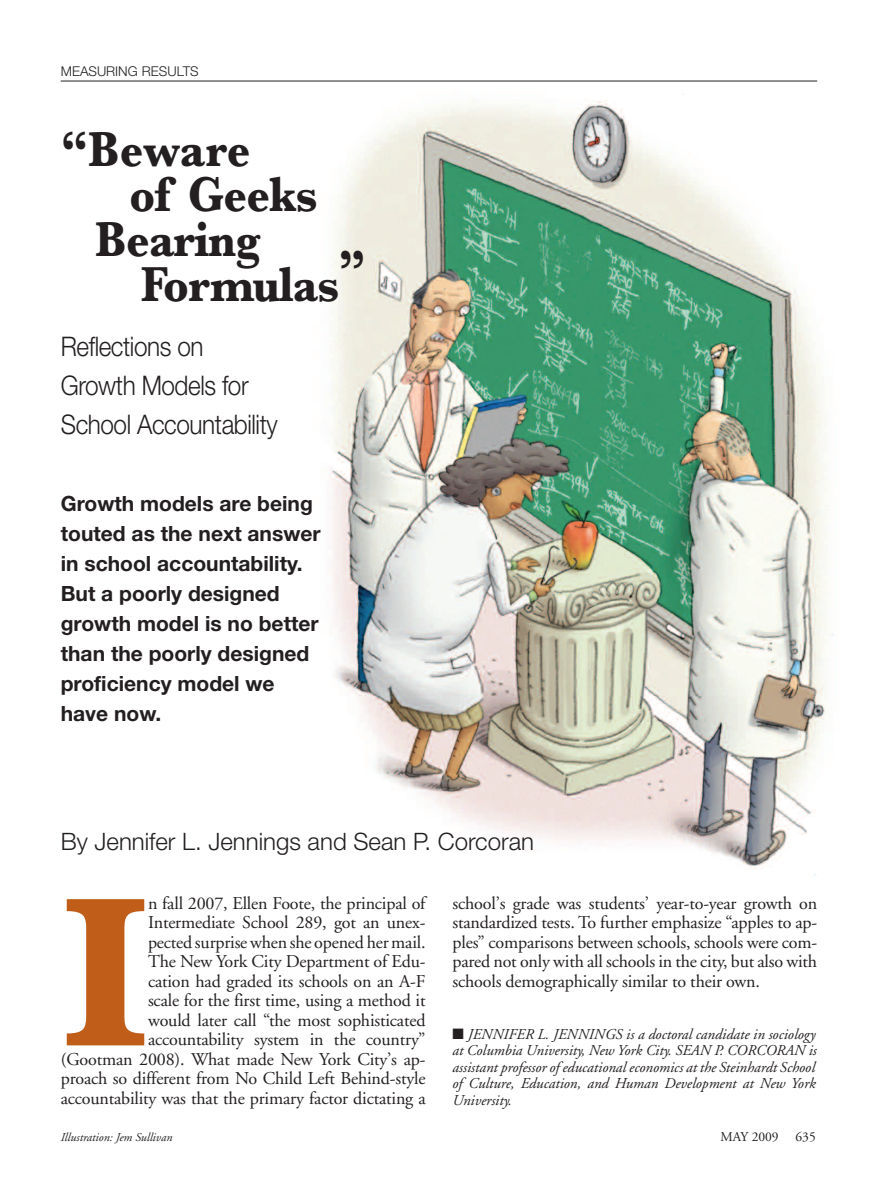
<style>
.page{position:relative;width:878px;height:1202px;background:#fff}
.page>*{position:absolute;margin:0;border:0;box-sizing:border-box;transform-origin:0 0}
.t1{font:700 220.8px "Baskerville";color:#bf5d19}
.t2{font:700 51px "Baskerville";letter-spacing:-.02em;color:#231f20;scale:.9 1}
.t3{font:300 27px/39px "Helvetica Neue";letter-spacing:-.015em;color:#231f20;scale:.9 1}
.t4{font:300 24px "Helvetica Neue";color:#231f20}
.t5{font:700 21px/30px "Helvetica Neue";color:#231f20}
.t6{font:18px/19.5px "Adobe Garamond";letter-spacing:-.01em;color:#231f20;text-align:right}
.t7{font:italic 15px/16.5px "Adobe Garamond";color:#231f20;text-align:justify}
.t8{font:300 13.5px "Helvetica Neue";color:#231f20}
.t9{font:13.5px "Adobe Garamond";color:#231f20}
.t10{font:italic 12px "Adobe Garamond";color:#231f20}
</style>
<div class="page">
<img style="left:313px;top:80px;width:521px;height:796px">
<hr style="left:61px;top:81px;width:756px;height:1px;background:#231f20">
<p class="t8" style="left:61px;top:67px;width:139px">MEASURING RESULTS</p>
<h2 class="t2" style="left:61px;top:132px;width:212px">“Beware</h2>
<h2 class="t2" style="left:129px;top:177px;width:211px">of Geeks</h2>
<h2 class="t2" style="left:95px;top:222px;width:185px">Bearing</h2>
<h2 class="t2" style="left:141px;top:267px;width:251px">Formulas”</h2>
<h3 class="t3" style="left:61px;top:329px;width:242px">Reflections on<br>Growth Models for<br>School Accountability</h3>
<p class="t5" style="left:61px;top:490px;width:261px">Growth models are being touted as the next answer in school accountability.<br>But a poorly designed growth model is no better than the poorly designed proficiency model we have now.</p>
<h3 class="t4" style="left:61px;top:832px;width:474px">By Jennifer L. Jennings and Sean P. Corcoran</h3>
<p class="t6" style="left:61px;top:895px;width:366px">n fall 2007, Ellen Foote, the principal of Intermediate School 289, got an unex-<br>pected surprise when she opened her mail.<br>The New York City Department of Edu-<br>cation had graded its schools on an A-F<br>scale for the first time, using a method it<br>would later call “the most sophisticated accountability system in the country”<br>(Gootman 2008). What made New York City’s ap&shy;proach so different from No Child Left Behind-style accountability was that the primary factor dictating a</p>
<h1 class="t1" style="left:61px;top:899px;width:91px">I</h1>
<p class="t6" style="left:452px;top:895px;width:366px;text-align:justify">school’s grade was students’ year-to-year growth on standardized tests. To further emphasize “apples to ap&shy;ples” comparisons between schools, schools were com&shy;pared not only with all schools in the city, but also with schools demographically similar to their own.</p>
<p class="t7" style="left:452px;top:1027px;width:366px">■ JENNIFER L. JENNINGS is a doctoral candidate in sociology at Columbia University, New York City. SEAN P. CORCORAN is assistant professor of educational economics at the Steinhardt School of Culture, Education, and Human Development at New York University.</p>
<p class="t10" style="left:61px;top:1132px;width:113px">Illustration: Jem Sullivan</p>
<p class="t9" style="left:720px;top:1131px;width:60px">MAY 2009</p>
<p class="t9" style="left:795px;top:1131px;width:22px">635</p>
</div>
